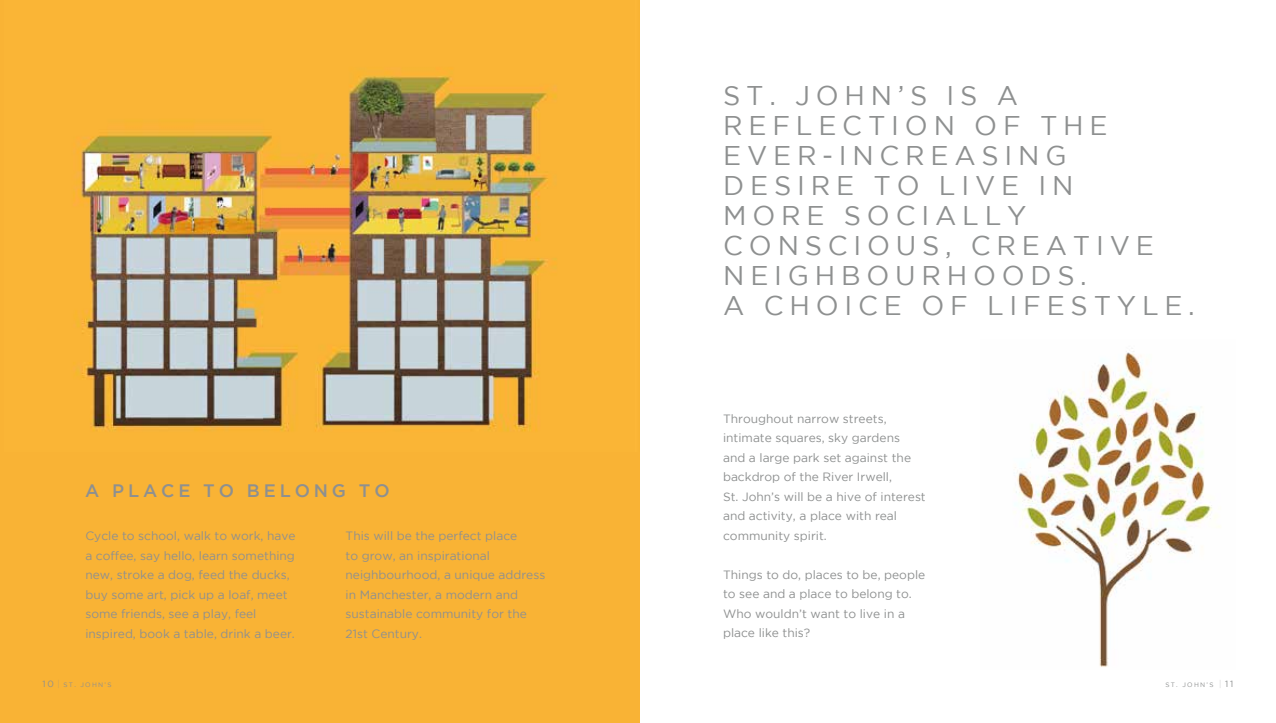
<style>
.page{position:relative;width:1276px;height:723px;background:#fff}
.page>*{position:absolute;margin:0;border:0;box-sizing:border-box;transform-origin:0 0}
.t1{font:27px/30px "Gotham";letter-spacing:.215em;color:#8e9090}
.t2{font:500 18px "Gotham";letter-spacing:.215em;color:#8e9090}
.t3{font:12px/19.5px "Gotham";color:#8e9090}
.t4{font:6.45px "Gotham";letter-spacing:.2em;color:#8e9090}
.s1{font-size:9px}
.s2{font-weight:100;font-size:9px}
</style>
<div class="page">
<img style="left:1015px;top:351px;width:205px;height:316px">
<div style="left:0;top:0;width:639px;height:723px;background:#f9b335"></div>
<img style="left:73px;top:76px;width:484px;height:355px">
<h2 class="t2" style="left:85px;top:480px;width:306px">A PLACE TO BELONG TO</h2>
<p class="t3" style="left:85px;top:526px;width:212px">Cycle to school, walk to work, have a coffee, say hello, learn something new, stroke a dog, feed the ducks, buy some art, pick up a loaf, meet some friends, see a play, feel inspired, book a table, drink a beer.</p>
<p class="t3" style="left:345px;top:526px;width:201px">This will be the perfect place<br>to grow, an inspirational neighbourhood, a unique address in Manchester, a modern and sustainable community for the<br>21st Century.</p>
<h1 class="t1" style="left:723px;top:80px;width:473px">ST. JOHN’S IS A<br>REFLECTION OF THE<br>EVER-INCREASING<br>DESIRE TO LIVE IN<br>MORE SOCIALLY<br>CONSCIOUS, CREATIVE<br>NEIGHBOURHOODS.<br>A CHOICE OF LIFESTYLE.</h1>
<p class="t3" style="left:723px;top:409px;width:204px">Throughout narrow streets, intimate squares, sky gardens<br>and a large park set against the backdrop of the River Irwell,<br>St. John’s will be a hive of interest and activity, a place with real community spirit.</p>
<p class="t3" style="left:723px;top:565px;width:204px">Things to do, places to be, people to see and a place to belong to.<br>Who wouldn’t want to live in a place like this?</p>
<p class="t4" style="left:43px;top:681px;width:71px"><span class="s1">10</span> <span class="s2">|</span> ST. JOHN’S</p>
<p class="t4" style="left:1165px;top:681px;width:69px">ST. JOHN’S <span class="s2">|</span> <span class="s1">11</span></p>
</div>
